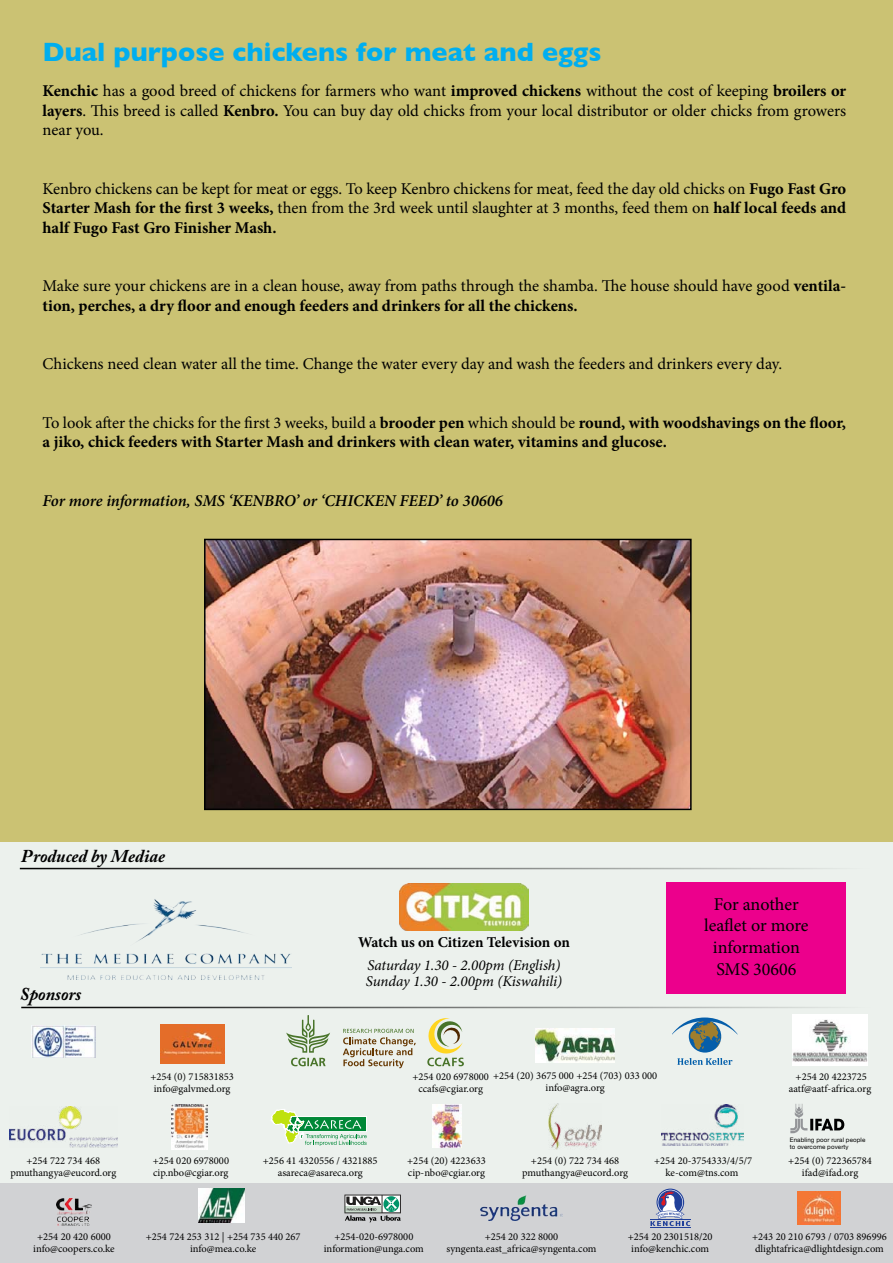
<style>
.page{position:relative;width:893px;height:1263px;background:#fff}
.page>*{position:absolute;margin:0;border:0;box-sizing:border-box;transform-origin:0 0}
.t1{font:700 27px "Gill Sans";color:#00aeef}
.t2{font:18px/21.6px "Minion Pro";letter-spacing:-.005em;color:#000;text-align:center}
.t3{font:italic 700 18px "Adobe Caslon Pro";color:#000}
.t4{font:16.5px/19.5px "Minion Pro";letter-spacing:-.005em;color:#000;text-align:justify}
.t5{font:700 16.5px/19.5px "Minion Pro";color:#000}
.t6{font:italic 600 16.5px "Minion Pro";color:#000}
.t7{font:italic 15px/16.5px "Minion Pro";letter-spacing:-.01em;color:#000}
.t8{font:700 15px "Minion Pro";letter-spacing:-.005em;color:#000}
.t9{font:10.5px/12px "Minion Pro";color:#000;text-align:center}
.t10{font:6.15px/6.8px "Helvetica Neue";letter-spacing:.015em;color:#000}
.s1{font-weight:700}
.s2{font-weight:400}
</style>
<div class="page">
<div style="left:0;top:0;width:893px;height:842px;background:#cbc273"></div>
<div style="left:0;top:842px;width:893px;height:343px;background:#ecf1ed"></div>
<img style="left:549px;top:1103px;width:52px;height:46px">
<img style="left:432px;top:1104px;width:30px;height:43px">
<div style="left:0;top:1184px;width:893px;height:79px;background:#d1d2d4"></div>
<img style="left:198px;top:1188px;width:46px;height:34px">
<hr style="left:21px;top:1007px;width:851px;height:1px;background:#000">
<hr style="left:20px;top:868px;width:850px;height:1px;background:#000">
<img style="left:40px;top:899px;width:252px;height:80px">
<img style="left:399px;top:884px;width:130px;height:46px">
<div style="left:666px;top:882px;width:180px;height:111px;background:#ec008c"></div>
<img style="left:31px;top:1026px;width:65px;height:31px">
<img style="left:793px;top:1015px;width:74px;height:51px">
<svg style="left:656px;top:1188px;width:28px;height:28px"></svg>
<svg style="left:650px;top:1190px;width:40px;height:36px"></svg>
<hr style="left:650px;top:1219px;width:40px;height:1px;background:#21409a">
<hr style="left:650px;top:1227px;width:40px;height:1px;background:#21409a">
<div style="left:689px;top:1020px;width:32px;height:32px;background:#055eaa;border-radius:50%"></div>
<svg style="left:673px;top:1017px;width:65px;height:32px"></svg>
<svg style="left:677px;top:1058px;width:55px;height:7px"></svg>
<img style="left:536px;top:1029px;width:78px;height:34px">
<svg style="left:427px;top:1018px;width:37px;height:48px"></svg>
<svg style="left:286px;top:1015px;width:44px;height:51px"></svg>
<svg style="left:343px;top:1029px;width:73px;height:39px"></svg>
<img style="left:171px;top:1104px;width:37px;height:45px">
<img style="left:160px;top:1025px;width:64px;height:39px">
<svg style="left:790px;top:1104px;width:54px;height:29px"></svg>
<svg style="left:271px;top:1109px;width:96px;height:37px"></svg>
<img style="left:9px;top:1106px;width:108px;height:41px">
<img style="left:662px;top:1104px;width:81px;height:41px">
<img style="left:481px;top:1195px;width:81px;height:26px">
<img style="left:798px;top:1191px;width:43px;height:33px">
<svg style="left:344px;top:1194px;width:57px;height:28px"></svg>
<img style="left:56px;top:1198px;width:36px;height:27px">
<img style="left:207px;top:542px;width:482px;height:265px">
<div style="left:204px;top:539px;width:488px;height:271px;border:2px solid #000"></div>
<h1 class="t1" style="left:43px;top:36px;width:561px">Dual purpose chickens for meat and eggs</h1>
<p class="t4" style="left:43px;top:81px;width:805px"><span class="s1">Kenchic</span> has a good breed of chickens for farmers who want <span class="s1">improved chickens</span> without the cost of keeping <span class="s1">broilers or layers</span>. This breed is called <span class="s1">Kenbro.</span> You can buy day old chicks from your local distributor or older chicks from growers near you.</p>
<p class="t4" style="left:43px;top:179px;width:805px">Kenbro chickens can be kept for meat or eggs. To keep Kenbro chickens for meat, feed the day old chicks on <span class="s1">Fugo Fast Gro Starter Mash for the first 3 weeks,</span> then from the 3rd week until slaughter at 3 months, feed them on <span class="s1">half local feeds and half Fugo Fast Gro Finisher Mash.</span></p>
<p class="t4" style="left:43px;top:276px;width:805px">Make sure your chickens are in a clean house, away from paths through the shamba. The house should have good <span class="s1">ventila&shy;tion, perches, a dry floor and enough feeders and drinkers for all the chickens.</span></p>
<p class="t4" style="left:43px;top:354px;width:741px">Chickens need clean water all the time. Change the water every day and wash the feeders and drinkers every day.</p>
<p class="t5" style="left:43px;top:412px;width:805px"><span class="s2">To look after the chicks for the first 3 weeks, build a</span> brooder pen <span class="s2">which should be</span> round, with woodshavings on the floor, a jiko, chick feeders with Starter Mash and drinkers with clean water, vitamins and glucose.</p>
<p class="t6" style="left:43px;top:489px;width:462px">For more information, SMS ‘KENBRO’ or ‘CHICKEN FEED’ to 30606</p>
<p class="t3" style="left:21px;top:845px;width:145px">Produced by Mediae</p>
<p class="t3" style="left:20px;top:983px;width:63px">Sponsors</p>
<p class="t8" style="left:358px;top:932px;width:213px">Watch us on Citizen Television on</p>
<p class="t7" style="left:366px;top:957px;width:198px">Saturday 1.30 - 2.00pm (English)<br>Sunday 1.30 - 2.00pm (Kiswahili)</p>
<p class="t2" style="left:704px;top:893px;width:106px">For another leaflet or more information<br>SMS 30606</p>
<p class="t9" style="left:418px;top:1069px;width:240px;line-height:12.9px;text-align:left;text-indent:-6px">+254 020 6978000 +254 (20) 3675 000 +254 (703) 033 000 ccafs@cgiar.org</p>
<p class="t9" style="left:150px;top:1071px;width:85px">+254 (0) 715831853 info@galvmed.org</p>
<p class="t9" style="left:546px;top:1082px;width:61px">info@agra.org</p>
<p class="t9" style="left:789px;top:1071px;width:84px">+254 20 4223725 aatf@aatf-africa.org</p>
<p class="t9" style="left:10px;top:1154px;width:107px">+254 722 734 468 pmuthangya@eucord.org</p>
<p class="t9" style="left:33px;top:1231px;width:83px">+254 20 420 6000 info@coopers.co.ke</p>
<p class="t9" style="left:153px;top:1154px;width:78px;text-align:left">+254 020 6978000 cip.nbo@cgiar.org</p>
<p class="t9" style="left:263px;top:1154px;width:116px">+256 41 4320556 / 4321885 asareca@asareca.org</p>
<p class="t9" style="left:407px;top:1154px;width:80px;text-align:left">+254 (20) 4223633 cip-nbo@cgiar.org</p>
<p class="t9" style="left:522px;top:1154px;width:107px">+254 (0) 722 734 468 pmuthangya@eucord.org</p>
<p class="t9" style="left:654px;top:1154px;width:100px">+254 20-3754333/4/5/7 ke-com@tns.com</p>
<p class="t10" style="left:790px;top:1137px;width:77px">Enabling poor rural people to overcome poverty</p>
<p class="t9" style="left:788px;top:1154px;width:85px">+254 (0) 722365784 ifad@ifad.org</p>
<p class="t9" style="left:146px;top:1231px;width:156px">+254 724 253 312 | +254 735 440 267 info@mea.co.ke</p>
<p class="t9" style="left:446px;top:1230px;width:151px">+254 20 322 8000 syngenta.east_africa@syngenta.com</p>
<p class="t9" style="left:628px;top:1230px;width:86px">+254 20 2301518/20 info@kenchic.com</p>
<p class="t9" style="left:324px;top:1230px;width:102px">+254-020-6978000 information@unga.com</p>
<p class="t9" style="left:752px;top:1230px;width:136px;text-align:left">+243 20 210 6793 / 0703 896996 dlightafrica@dlightdesign.com</p>
</div>
